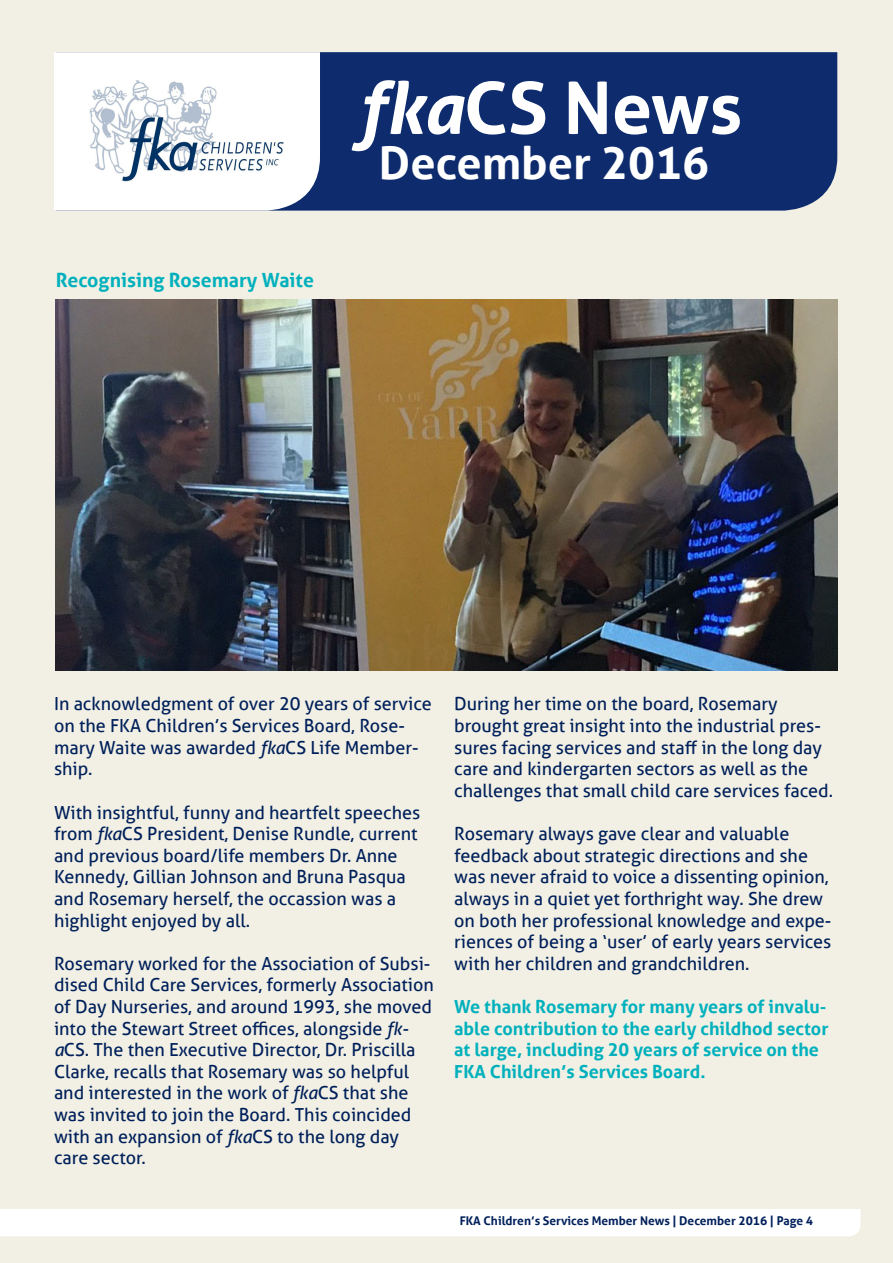
<style>
.page{position:relative;width:893px;height:1263px;background:#f2f0e4}
.page>*{position:absolute;margin:0;border:0;box-sizing:border-box;transform-origin:0 0}
.t1{font:700 72px "Aller";color:#fff}
.t2{font:700 45px "Aller";color:#fff}
.t3{font:700 19.5px "Aller";color:#00b1bd}
.t4{font:18px/21.6px "Aller";color:#00205b}
.t5{font:700 18px/21.6px "Aller";color:#00b1bd}
.t6{font:700 12px "Aller";color:#00205b}
.s1{font-style:italic}
</style>
<div class="page">
<img style="left:56px;top:300px;width:781px;height:371px">
<div style="left:0;top:1209px;width:860px;height:27px;background:#fff"></div>
<svg style="left:54px;top:52px;width:783px;height:159px;background:#41598c"></svg>
<img style="left:90px;top:81px;width:194px;height:101px">
<p class="t3" style="left:56px;top:268px;width:260px">Recognising Rosemary Waite</p>
<p class="t1" style="left:359px;top:64px;width:385px"><span class="s1">fka</span>CS News</p>
<p class="t2" style="left:379px;top:135px;width:332px">December 2016</p>
<p class="t4" style="left:54px;top:693px;width:379px">In acknowledgment of over 20 years of service on the FKA Children’s Services Board, Rose&shy;mary Waite was awarded <span class="s1">fka</span>CS Life Member&shy;ship.</p>
<p class="t4" style="left:54px;top:801px;width:368px">With insightful, funny and heartfelt speeches from <span class="s1">fka</span>CS President, Denise Rundle, current and previous board/life members Dr. Anne Kennedy, Gillian Johnson and Bruna Pasqua and Rosemary herself, the occassion was a highlight enjoyed by all.</p>
<p class="t4" style="left:54px;top:952px;width:381px">Rosemary worked for the Association of Subsi&shy;dised Child Care Services, formerly Association of Day Nurseries, and around 1993, she moved into the Stewart Street offices, alongside <span class="s1">fk&shy;a</span>CS. The then Executive Director, Dr. Priscilla Clarke, recalls that Rosemary was so helpful and interested in the work of <span class="s1">fka</span>CS that she was invited to join the Board. This coincided with an expansion of <span class="s1">fka</span>CS to the long day care sector.</p>
<p class="t4" style="left:454px;top:693px;width:380px">During her time on the board, Rosemary brought great insight into the industrial pres&shy;sures facing services and staff in the long day care and kindergarten sectors as well as the challenges that small child care services faced.</p>
<p class="t4" style="left:454px;top:823px;width:379px">Rosemary always gave clear and valuable feedback about strategic directions and she was never afraid to voice a dissenting opinion, always in a quiet yet forthright way. She drew on both her professional knowledge and expe&shy;riences of being a ‘user’ of early years services with her children and grandchildren.</p>
<p class="t5" style="left:454px;top:995px;width:376px">We thank Rosemary for many years of invalu&shy;able contribution to the early childhod sector at large, including 20 years of service on the FKA Children’s Services Board.</p>
<p class="t6" style="left:460px;top:1213px;width:355px">FKA Children’s Services Member News | December 2016 | Page 4</p>
</div>
